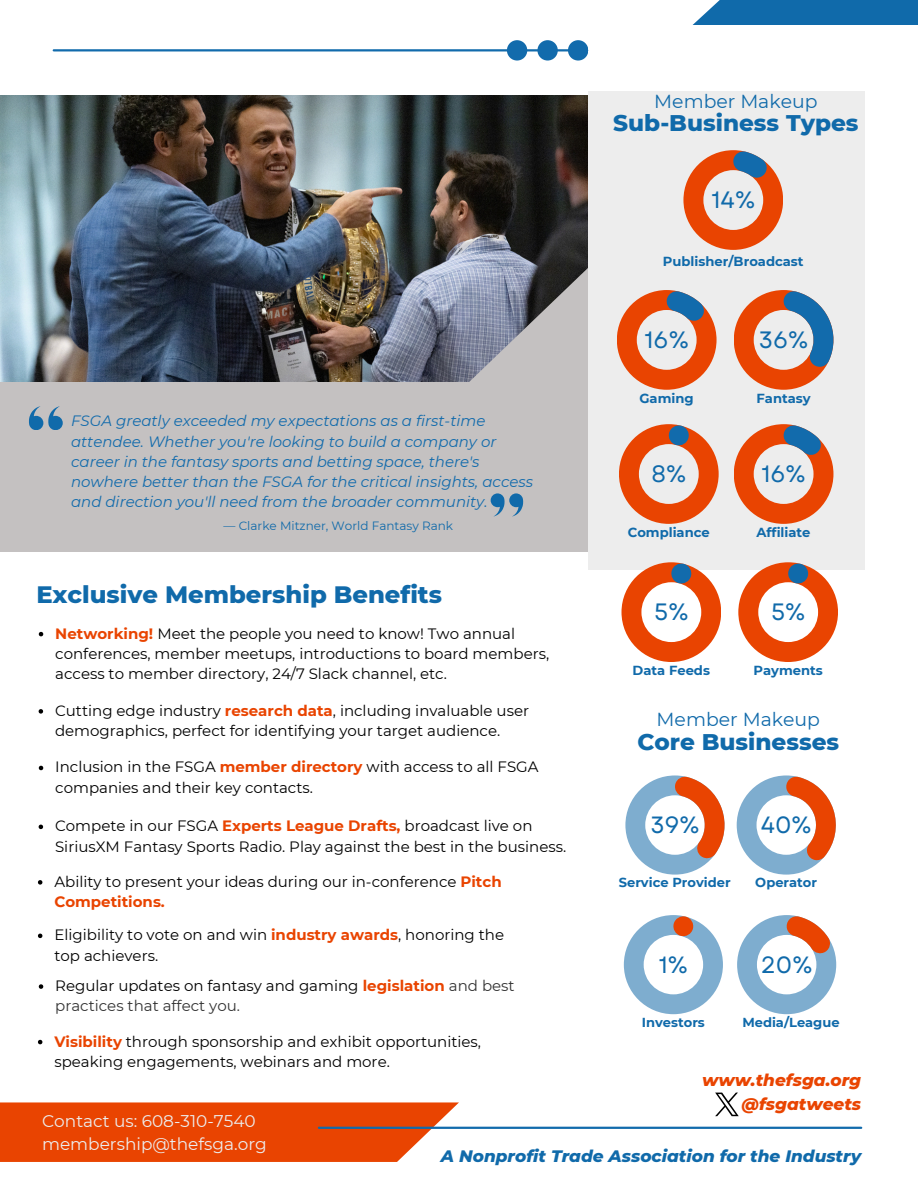
<style>
.page{position:relative;width:918px;height:1188px;background:#fff}
.page>*{position:absolute;margin:0;border:0;box-sizing:border-box;transform-origin:0 0}
.t1{font:800 24.3px "Montserrat";color:#106aaa}
.t2{font:23.7px "Garet";color:#106aaa}
.t3{font:23.55px "Garet";color:#106aaa}
.t4{font:800 23.1px "Montserrat";color:#106aaa}
.t5{font:18.9px "Montserrat";color:#106aaa}
.t6{font:16.95px/23.7px "Montserrat";color:#ededed}
.t7{font:italic 800 16.95px "Montserrat";color:#106aaa}
.t8{font:italic 800 16.95px "Montserrat";color:#e94401}
.t9{font:15px/20.2px "Montserrat";color:#000}
.t10{font:italic 15px/20.2px "Montserrat";color:#126bac}
.t11{font:700 13.05px "Montserrat";color:#106aaa}
.t12{font:12px "Montserrat";color:#106aaa}
.s1{font-weight:700;color:#e94401}
.s2{color:#333}
</style>
<div class="page">
<img style="left:0;top:95px;width:588px;height:287px">
<div style="left:589px;top:92px;width:276px;height:478px;background:#ededed"></div>
<svg style="left:738px;top:562px;width:100px;height:100px"></svg>
<svg style="left:734px;top:424px;width:99px;height:100px"></svg>
<svg style="left:619px;top:424px;width:100px;height:100px"></svg>
<svg style="left:622px;top:562px;width:99px;height:100px"></svg>
<svg style="left:467px;top:150px;width:366px;height:240px"></svg>
<svg style="left:624px;top:915px;width:99px;height:99px"></svg>
<svg style="left:737px;top:915px;width:99px;height:99px"></svg>
<svg style="left:625px;top:775px;width:100px;height:100px"></svg>
<svg style="left:737px;top:775px;width:99px;height:100px"></svg>
<svg style="left:0;top:1102px;width:459px;height:60px;background:#ea5113"></svg>
<div style="left:692px;top:0;width:226px;height:25px;background:#106aaa"></div>
<hr style="left:54px;top:49px;width:533px;height:2px;background:#126bac">
<svg style="left:507px;top:40px;width:81px;height:20px"></svg>
<div style="left:0;top:382px;width:588px;height:170px;background:#c4c1c1"></div>
<svg style="left:29px;top:406px;width:34px;height:24px"></svg>
<svg style="left:491px;top:493px;width:32px;height:24px"></svg>
<hr style="left:319px;top:1127px;width:542px;height:2px;background:#126bac">
<svg style="left:715px;top:1093px;width:24px;height:23px"></svg>
<svg style="left:39px;top:825px;width:4px;height:4px"></svg>
<svg style="left:39px;top:766px;width:4px;height:4px"></svg>
<svg style="left:39px;top:709px;width:4px;height:5px"></svg>
<svg style="left:39px;top:632px;width:4px;height:4px"></svg>
<svg style="left:39px;top:984px;width:4px;height:5px"></svg>
<svg style="left:38px;top:1040px;width:4px;height:4px"></svg>
<svg style="left:38px;top:934px;width:4px;height:4px"></svg>
<svg style="left:38px;top:880px;width:4px;height:5px"></svg>
<h6 class="t5" style="left:654px;top:90px;width:165px">Member Makeup</h6>
<h6 class="t4" style="left:613px;top:109px;width:247px">Sub-Business Types</h6>
<h2 class="t2" style="left:711px;top:183px;width:45px">14%</h2>
<h6 class="t11" style="left:663px;top:254px;width:142px">Publisher/Broadcast</h6>
<p class="t10" style="left:71px;top:411px;width:464px">FSGA greatly exceeded my expectations as a first-time attendee. Whether you're looking to build a company or career in the fantasy sports and betting space, there's nowhere better than the FSGA for the critical insights, access and direction you'll need from the broader community.</p>
<h6 class="t12" style="left:224px;top:518px;width:231px">— Clarke Mitzner, World Fantasy Rank</h6>
<p class="t1" style="left:36px;top:579px;width:407px">Exclusive Membership Benefits</p>
<p class="t9" style="left:55px;top:623px;width:496px"><span class="s1">Networking!</span> Meet the people you need to know! Two annual conferences, member meetups, introductions to board members, access to member directory, 24/7 Slack channel, etc.</p>
<p class="t9" style="left:55px;top:700px;width:476px">Cutting edge industry <span class="s1">research data</span>, including invaluable user demographics, perfect for identifying your target audience.</p>
<h2 class="t9" style="left:55px;top:757px;width:485px">Inclusion in the FSGA <span class="s1">member directory</span> with access to all FSGA companies and their key contacts.</h2>
<p class="t9" style="left:55px;top:816px;width:513px">Compete in our FSGA <span class="s1">Experts League Drafts,</span> broadcast live on<br>SiriusXM Fantasy Sports Radio. Play against the best in the business.</p>
<p class="t9" style="left:54px;top:871px;width:449px">Ability to present your ideas during our in-conference <span class="s1">Pitch<br>Competitions.</span></p>
<h6 class="t9" style="left:54px;top:925px;width:451px">Eligibility to vote on and win <span class="s1">industry awards</span>, honoring the top achievers.</h6>
<p class="t9" style="left:55px;top:976px;width:461px">Regular updates on fantasy and gaming <span class="s1">legislation</span> <span class="s2">and best practices that affect you.</span></p>
<h6 class="t9" style="left:54px;top:1031px;width:428px"><span class="s1">Visibility</span> through sponsorship and exhibit opportunities, speaking engagements, webinars and more.</h6>
<h2 class="t2" style="left:644px;top:323px;width:46px">16%</h2>
<h6 class="t11" style="left:640px;top:390px;width:56px">Gaming</h6>
<h2 class="t2" style="left:759px;top:323px;width:51px">36%</h2>
<h5 class="t11" style="left:757px;top:390px;width:56px">Fantasy</h5>
<h2 class="t2" style="left:651px;top:457px;width:36px">8%</h2>
<h2 class="t2" style="left:761px;top:457px;width:46px">16%</h2>
<h6 class="t11" style="left:628px;top:524px;width:84px">Compliance</h6>
<h6 class="t11" style="left:756px;top:524px;width:56px">Affiliate</h6>
<h2 class="t2" style="left:654px;top:595px;width:36px">5%</h2>
<p class="t11" style="left:633px;top:662px;width:79px">Data Feeds</p>
<h2 class="t2" style="left:771px;top:595px;width:36px">5%</h2>
<h6 class="t11" style="left:753px;top:662px;width:71px">Payments</h6>
<h6 class="t5" style="left:657px;top:708px;width:165px">Member Makeup</h6>
<h6 class="t4" style="left:637px;top:727px;width:203px">Core Businesses</h6>
<h3 class="t3" style="left:650px;top:808px;width:51px">39%</h3>
<h3 class="t3" style="left:761px;top:808px;width:52px">40%</h3>
<h1 class="t11" style="left:619px;top:875px;width:113px">Service Provider</h1>
<p class="t11" style="left:755px;top:875px;width:63px">Operator</p>
<h3 class="t3" style="left:659px;top:947px;width:31px">1%</h3>
<h3 class="t3" style="left:761px;top:947px;width:53px">20%</h3>
<p class="t11" style="left:642px;top:1014px;width:65px">Investors</p>
<p class="t11" style="left:742px;top:1014px;width:99px">Media/League</p>
<p class="t8" style="left:702px;top:1070px;width:161px">www.thefsga.org</p>
<h3 class="t6" style="left:42px;top:1109px;width:226px">Contact us: 608-310-7540 membership@thefsga.org</h3>
<h2 class="t8" style="left:742px;top:1093px;width:121px">@fsgatweets</h2>
<h6 class="t7" style="left:441px;top:1146px;width:422px">A Nonprofit Trade Association for the Industry</h6>
</div>
